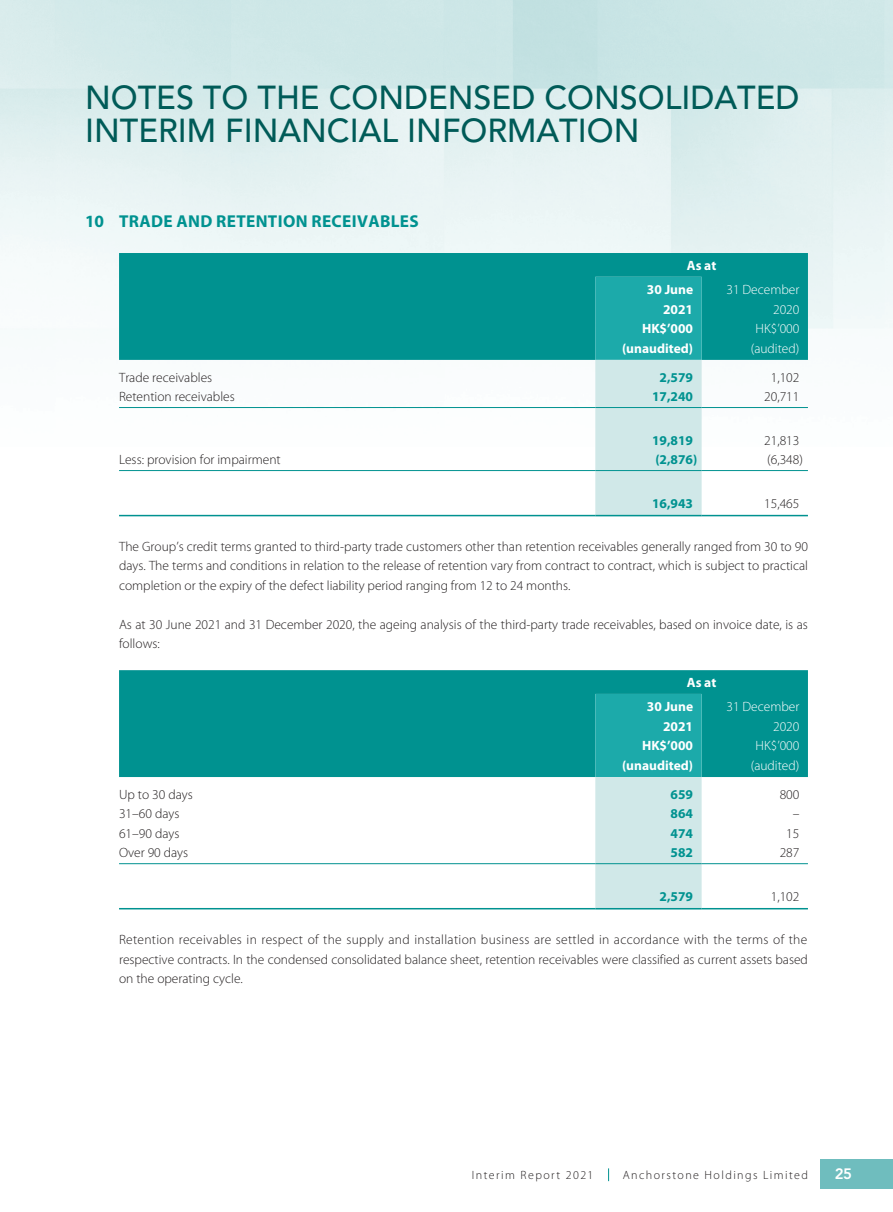
<style>
.page{position:relative;width:893px;height:1212px;background:#fff}
.page>*{position:absolute;margin:0;border:0;box-sizing:border-box;transform-origin:0 0}
.t1{font:500 33px/33px "Avenir LT Std";color:#005b58}
._01_H1{font:700 17.25px "Myriad Pro";letter-spacing:.02em;color:#009290}
.t2{font:800 15px "Avenir LT Std";color:#fff}
._00_txt{font:300 13.5px/19.5px "Myriad Pro";color:#231f20;text-align:justify}
._50_Table_txt{font:300 13.5px "Myriad Pro";color:#231f20}
._50_Table_txt-2{font:700 13.5px "Myriad Pro";color:#fff}
._50_Table_txt-3{font:300 13.5px "Myriad Pro";color:#fff}
._50_Table_txt-4{font:700 13.5px "Myriad Pro";color:#009290}
.t3{font:300 12px "Myriad Pro";letter-spacing:.12em;color:#231f20}
</style>
<div class="page">
<div style="left:820px;top:1158px;width:73px;height:30px;background:#6fbdbe"></div>
<svg style="left:608px;top:1168px;width:1px;height:13px"></svg>
<div style="left:119px;top:253px;width:689px;height:107px;background:#009290"></div>
<svg style="left:595px;top:277px;width:107px;height:238px;background:#91d2d2"></svg>
<hr style="left:119px;top:407px;width:476px;height:1px;background:#009290">
<hr style="left:595px;top:407px;width:107px;height:1px;background:#009290">
<hr style="left:702px;top:407px;width:106px;height:1px;background:#009290">
<hr style="left:119px;top:470px;width:476px;height:1px;background:#009290">
<hr style="left:595px;top:470px;width:107px;height:1px;background:#009290">
<hr style="left:702px;top:470px;width:106px;height:1px;background:#009290">
<hr style="left:119px;top:515px;width:476px;height:1px;background:#009290">
<hr style="left:595px;top:515px;width:107px;height:1px;background:#009290">
<hr style="left:702px;top:515px;width:106px;height:1px;background:#009290">
<div style="left:119px;top:670px;width:689px;height:107px;background:#009290"></div>
<svg style="left:595px;top:694px;width:107px;height:214px;background:#8acfcf"></svg>
<hr style="left:119px;top:863px;width:476px;height:1px;background:#009290">
<hr style="left:595px;top:863px;width:107px;height:1px;background:#009290">
<hr style="left:702px;top:863px;width:106px;height:1px;background:#009290">
<hr style="left:119px;top:908px;width:476px;height:1px;background:#009290">
<hr style="left:595px;top:908px;width:107px;height:1px;background:#009290">
<hr style="left:702px;top:908px;width:106px;height:1px;background:#009290">
<h1 class="t1" style="left:85px;top:82px;width:716px">NOTES TO THE CONDENSED CONSOLIDATED<br>INTERIM FINANCIAL INFORMATION</h1>
<p class="_01_H1" style="left:85px;top:210px;width:335px">10 TRADE AND RETENTION RECEIVABLES</p>
<p class="_50_Table_txt-2" style="left:687px;top:257px;width:31px">As at</p>
<p class="_50_Table_txt-2" style="left:647px;top:281px;width:48px">30 June</p>
<p class="_50_Table_txt-2" style="left:663px;top:300px;width:31px">2021</p>
<p class="_50_Table_txt-3" style="left:726px;top:281px;width:75px">31 December</p>
<p class="_50_Table_txt-3" style="left:773px;top:301px;width:28px">2020</p>
<p class="_50_Table_txt-2" style="left:642px;top:320px;width:53px">HK$’000</p>
<p class="_50_Table_txt-3" style="left:755px;top:320px;width:45px">HK$’000</p>
<p class="_50_Table_txt-2" style="left:622px;top:339px;width:73px">(unaudited)</p>
<p class="_50_Table_txt-3" style="left:751px;top:340px;width:50px">(audited)</p>
<p class="_50_Table_txt" style="left:119px;top:369px;width:95px">Trade receivables</p>
<p class="_50_Table_txt-4" style="left:660px;top:368px;width:35px">2,579</p>
<p class="_50_Table_txt" style="left:771px;top:369px;width:30px">1,102</p>
<p class="_50_Table_txt" style="left:119px;top:389px;width:117px">Retention receivables</p>
<p class="_50_Table_txt-4" style="left:652px;top:388px;width:42px">17,240</p>
<p class="_50_Table_txt" style="left:764px;top:389px;width:37px">20,711</p>
<p class="_50_Table_txt-4" style="left:652px;top:431px;width:42px">19,819</p>
<p class="_50_Table_txt" style="left:764px;top:432px;width:37px">21,813</p>
<p class="_50_Table_txt" style="left:119px;top:452px;width:163px">Less: provision for impairment</p>
<p class="_50_Table_txt-4" style="left:655px;top:451px;width:43px">(2,876)</p>
<p class="_50_Table_txt" style="left:767px;top:452px;width:37px">(6,348)</p>
<p class="_50_Table_txt-4" style="left:652px;top:494px;width:42px">16,943</p>
<p class="_50_Table_txt" style="left:764px;top:495px;width:37px">15,465</p>
<p class="_00_txt" style="left:119px;top:536px;width:690px">The Group’s credit terms granted to third-party trade customers other than retention receivables generally ranged from 30 to 90 days. The terms and conditions in relation to the release of retention vary from contract to contract, which is subject to practical completion or the expiry of the defect liability period ranging from 12 to 24 months.</p>
<p class="_00_txt" style="left:119px;top:614px;width:690px">As at 30 June 2021 and 31 December 2020, the ageing analysis of the third-party trade receivables, based on invoice date, is as follows:</p>
<p class="_50_Table_txt-2" style="left:687px;top:674px;width:31px">As at</p>
<p class="_50_Table_txt-2" style="left:647px;top:698px;width:48px">30 June</p>
<p class="_50_Table_txt-2" style="left:663px;top:717px;width:31px">2021</p>
<p class="_50_Table_txt-3" style="left:726px;top:698px;width:75px">31 December</p>
<p class="_50_Table_txt-3" style="left:773px;top:718px;width:28px">2020</p>
<p class="_50_Table_txt-2" style="left:642px;top:737px;width:53px">HK$’000</p>
<p class="_50_Table_txt-3" style="left:755px;top:737px;width:45px">HK$’000</p>
<p class="_50_Table_txt-2" style="left:622px;top:756px;width:73px">(unaudited)</p>
<p class="_50_Table_txt-3" style="left:751px;top:757px;width:50px">(audited)</p>
<p class="_50_Table_txt" style="left:119px;top:786px;width:75px">Up to 30 days</p>
<p class="_50_Table_txt-4" style="left:671px;top:785px;width:24px">659</p>
<p class="_50_Table_txt" style="left:780px;top:786px;width:21px">800</p>
<p class="_50_Table_txt" style="left:119px;top:806px;width:62px">31–60 days</p>
<p class="_50_Table_txt-4" style="left:671px;top:805px;width:24px">864</p>
<p class="_50_Table_txt" style="left:793px;top:806px;width:8px">–</p>
<p class="_50_Table_txt" style="left:119px;top:825px;width:62px">61–90 days</p>
<p class="_50_Table_txt-4" style="left:671px;top:824px;width:24px">474</p>
<p class="_50_Table_txt" style="left:786px;top:825px;width:15px">15</p>
<p class="_50_Table_txt" style="left:119px;top:845px;width:71px">Over 90 days</p>
<p class="_50_Table_txt-4" style="left:671px;top:844px;width:24px">582</p>
<p class="_50_Table_txt" style="left:780px;top:845px;width:21px">287</p>
<p class="_50_Table_txt-4" style="left:660px;top:887px;width:35px">2,579</p>
<p class="_50_Table_txt" style="left:771px;top:888px;width:30px">1,102</p>
<p class="_00_txt" style="left:119px;top:930px;width:690px">Retention receivables in respect of the supply and installation business are settled in accordance with the terms of the respective contracts. In the condensed consolidated balance sheet, retention receivables were classified as current assets based on the operating cycle.</p>
<p class="t3" style="left:472px;top:1167px;width:123px">Interim Report 2021</p>
<p class="t3" style="left:623px;top:1167px;width:187px">Anchorstone Holdings Limited</p>
<p class="t2" style="left:835px;top:1164px;width:19px">25</p>
</div>
